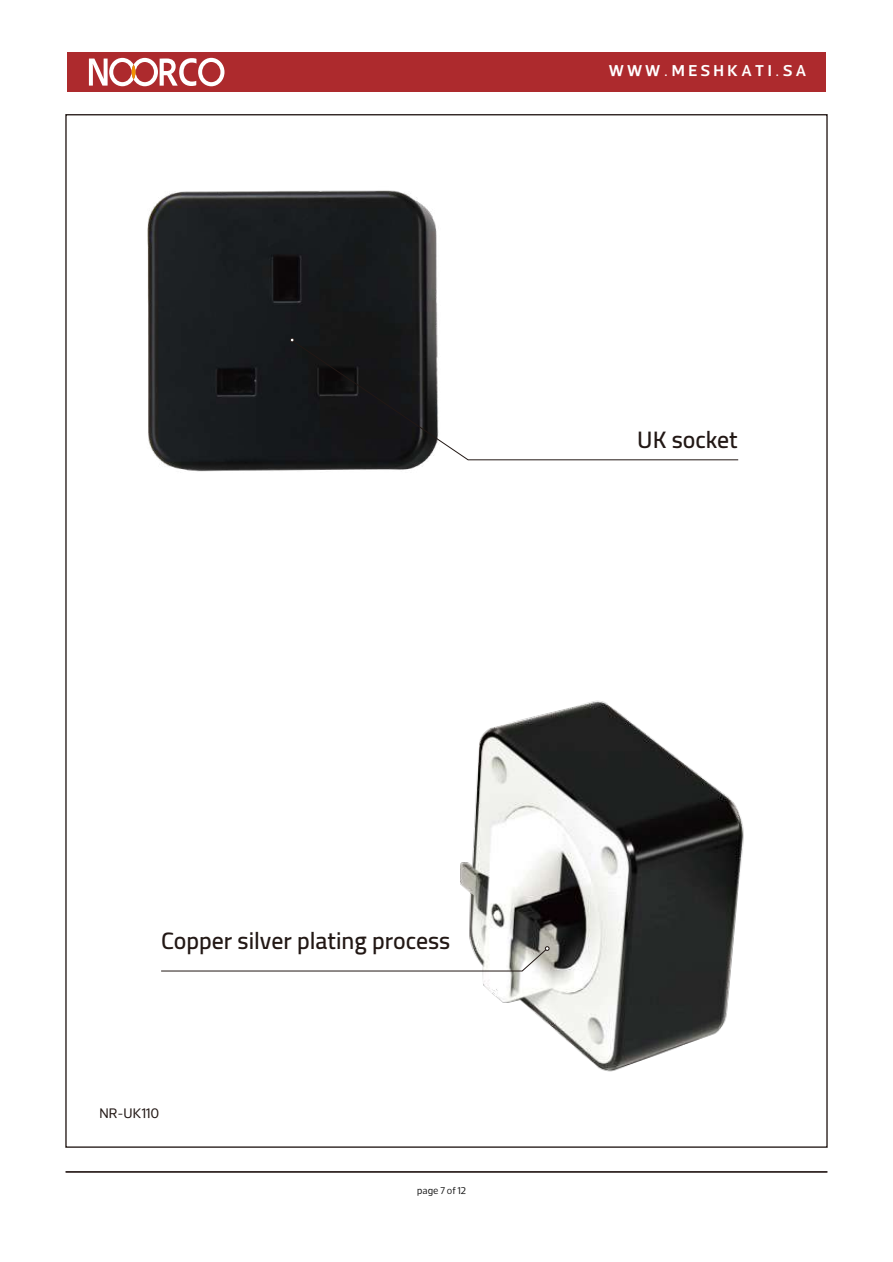
<style>
.page{position:relative;width:893px;height:1262px;background:#fff}
.page>*{position:absolute;margin:0;border:0;box-sizing:border-box;transform-origin:0 0}
.t1{font:24px "Somar";letter-spacing:.145em;color:#fff}
.t2{font:600 23.85px "Cairo";color:#221815}
.t3{font:21px "Somar";color:#221815}
.t4{font:15px "Somar";color:#181818}
</style>
<div class="page">
<img style="left:147px;top:190px;width:325px;height:282px">
<img style="left:422px;top:700px;width:322px;height:372px">
<div style="left:65px;top:1171px;width:762px;height:1px;border:1px solid #362b29"></div>
<svg style="left:161px;top:946px;width:388px;height:25px"></svg>
<svg style="left:290px;top:338px;width:4px;height:4px"></svg>
<svg style="left:292px;top:340px;width:446px;height:120px"></svg>
<div style="left:67px;top:52px;width:758px;height:40px;background:#ad2a2d"></div>
<svg style="left:89px;top:58px;width:135px;height:28px"></svg>
<p class="t1" style="left:609px;top:55px;width:199px">WWW.MESHKATI.SA</p>
<p class="t2" style="left:637px;top:419px;width:102px">UK socket</p>
<p class="t2" style="left:161px;top:920px;width:291px">Copper silver plating process</p>
<p class="t3" style="left:100px;top:1099px;width:61px">NR-UK110</p>
<p class="t4" style="left:417px;top:1180px;width:50px">page 7 of 12</p>
</div>
